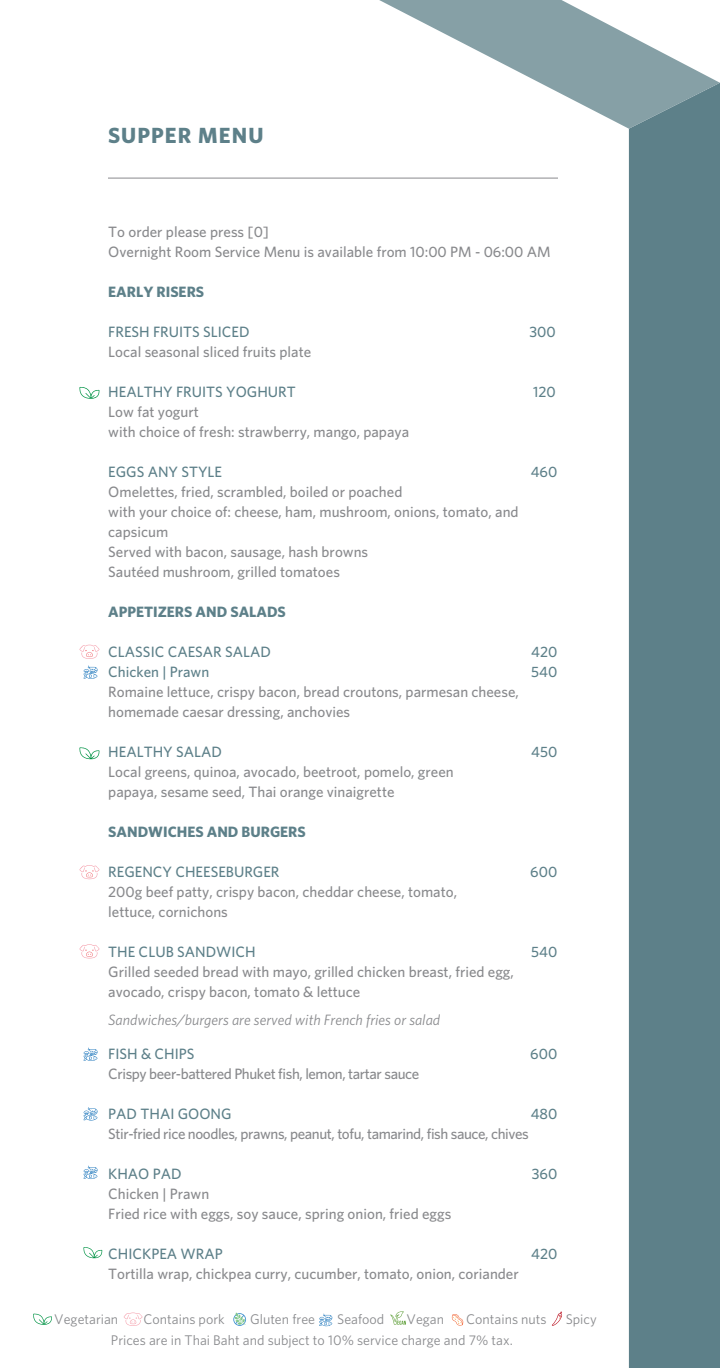
<style>
.page{position:relative;width:720px;height:1368px;background:#fff}
.page>*{position:absolute;margin:0;border:0;box-sizing:border-box;transform-origin:0 0}
.t1{font:700 22px "Whitney";letter-spacing:.05em;color:#5d8089}
.t2{font:500 15px/20px "Whitney";color:#898a8d}
.t3{font:500 15px "Whitney";color:#5d8089}
.t4{font:500 15px "Whitney";letter-spacing:-.03em;color:#898a8d}
.t5{font:700 15px "Whitney";color:#5d8089}
.t6{font:italic 15px "Whitney";color:#898a8d}
.t7{font:14px "Whitney";color:#898a8d}
</style>
<div class="page">
<svg style="left:124px;top:1313px;width:19px;height:13px"></svg>
<svg style="left:552px;top:1311px;width:10px;height:15px"></svg>
<svg style="left:452px;top:1314px;width:11px;height:12px"></svg>
<svg style="left:319px;top:1314px;width:13px;height:12px"></svg>
<svg style="left:233px;top:1313px;width:13px;height:13px"></svg>
<svg style="left:33px;top:1313px;width:19px;height:12px"></svg>
<svg style="left:390px;top:1311px;width:16px;height:14px"></svg>
<hr style="left:108px;top:178px;width:450px;height:1px;background:#898a8d">
<div style="left:629px;top:129px;width:91px;height:1239px;background:#5d8089"></div>
<svg style="left:379px;top:0;width:341px;height:129px"></svg>
<svg style="left:83px;top:1247px;width:20px;height:11px"></svg>
<svg style="left:84px;top:666px;width:14px;height:13px"></svg>
<svg style="left:84px;top:1048px;width:14px;height:13px"></svg>
<svg style="left:84px;top:1107px;width:14px;height:14px"></svg>
<svg style="left:84px;top:1166px;width:14px;height:13px"></svg>
<svg style="left:79px;top:645px;width:20px;height:14px"></svg>
<svg style="left:79px;top:865px;width:20px;height:14px"></svg>
<svg style="left:79px;top:944px;width:20px;height:14px"></svg>
<svg style="left:79px;top:387px;width:21px;height:12px"></svg>
<svg style="left:79px;top:747px;width:21px;height:12px"></svg>
<h1 class="t1" style="left:108px;top:122px;width:157px">SUPPER MENU</h1>
<p class="t2" style="left:108px;top:222px;width:444px">To order please press [0]<br>Overnight Room Service Menu is available from 10:00 PM - 06:00 AM</p>
<p class="t5" style="left:108px;top:283px;width:97px">EARLY RISERS</p>
<p class="t3" style="left:108px;top:323px;width:143px">FRESH FRUITS SLICED</p>
<p class="t3" style="left:529px;top:323px;width:28px">300</p>
<p class="t2" style="left:108px;top:342px;width:204px">Local seasonal sliced fruits plate</p>
<p class="t3" style="left:108px;top:383px;width:189px">HEALTHY FRUITS YOGHURT</p>
<p class="t3" style="left:533px;top:383px;width:24px">120</p>
<p class="t2" style="left:108px;top:402px;width:302px">Low fat yogurt<br>with choice of fresh: strawberry, mango, papaya</p>
<p class="t3" style="left:108px;top:463px;width:115px">EGGS ANY STYLE</p>
<p class="t3" style="left:531px;top:463px;width:28px">460</p>
<p class="t2" style="left:108px;top:482px;width:412px">Omelettes, fried, scrambled, boiled or poached<br>with your choice of: cheese, ham, mushroom, onions, tomato, and capsicum<br>Served with bacon, sausage, hash browns<br>Sautéed mushroom, grilled tomatoes</p>
<p class="t5" style="left:108px;top:603px;width:179px">APPETIZERS AND SALADS</p>
<p class="t3" style="left:108px;top:643px;width:164px">CLASSIC CAESAR SALAD</p>
<p class="t3" style="left:531px;top:643px;width:28px">420</p>
<p class="t3" style="left:108px;top:663px;width:103px">Chicken | Prawn</p>
<p class="t3" style="left:531px;top:663px;width:28px">540</p>
<p class="t2" style="left:108px;top:682px;width:412px">Romaine lettuce, crispy bacon, bread croutons, parmesan cheese, homemade caesar dressing, anchovies</p>
<p class="t3" style="left:108px;top:743px;width:115px">HEALTHY SALAD</p>
<p class="t3" style="left:531px;top:743px;width:28px">450</p>
<p class="t2" style="left:108px;top:762px;width:347px">Local greens, quinoa, avocado, beetroot, pomelo, green papaya, sesame seed, Thai orange vinaigrette</p>
<p class="t5" style="left:108px;top:823px;width:199px">SANDWICHES AND BURGERS</p>
<p class="t3" style="left:108px;top:863px;width:173px">REGENCY CHEESEBURGER</p>
<p class="t3" style="left:530px;top:863px;width:29px">600</p>
<p class="t2" style="left:108px;top:882px;width:350px">200g beef patty, crispy bacon, cheddar cheese, tomato, lettuce, cornichons</p>
<p class="t3" style="left:108px;top:943px;width:149px">THE CLUB SANDWICH</p>
<p class="t3" style="left:531px;top:943px;width:28px">540</p>
<p class="t2" style="left:108px;top:962px;width:407px">Grilled seeded bread with mayo, grilled chicken breast, fried egg, avocado, crispy bacon, tomato &amp; lettuce</p>
<p class="t6" style="left:108px;top:1011px;width:333px">Sandwiches/burgers are served with French fries or salad</p>
<p class="t3" style="left:108px;top:1045px;width:88px">FISH &amp; CHIPS</p>
<p class="t3" style="left:530px;top:1045px;width:29px">600</p>
<p class="t4" style="left:108px;top:1065px;width:313px">Crispy beer-battered Phuket fish, lemon, tartar sauce</p>
<p class="t3" style="left:108px;top:1105px;width:125px">PAD THAI GOONG</p>
<p class="t3" style="left:531px;top:1105px;width:28px">480</p>
<p class="t4" style="left:108px;top:1125px;width:422px">Stir-fried rice noodles, prawns, peanut, tofu, tamarind, fish sauce, chives</p>
<p class="t3" style="left:108px;top:1165px;width:75px">KHAO PAD</p>
<p class="t3" style="left:532px;top:1165px;width:27px">360</p>
<p class="t2" style="left:108px;top:1184px;width:345px">Chicken | Prawn<br>Fried rice with eggs, soy sauce, spring onion, fried eggs</p>
<p class="t3" style="left:108px;top:1245px;width:116px">CHICKPEA WRAP</p>
<p class="t3" style="left:531px;top:1245px;width:28px">420</p>
<p class="t2" style="left:108px;top:1264px;width:412px">Tortilla wrap, chickpea curry, cucumber, tomato, onion, coriander</p>
<p class="t7" style="left:54px;top:1311px;width:66px">Vegetarian</p>
<p class="t7" style="left:144px;top:1311px;width:83px">Contains pork</p>
<p class="t7" style="left:250px;top:1311px;width:67px">Gluten free</p>
<p class="t7" style="left:337px;top:1311px;width:49px">Seafood</p>
<p class="t7" style="left:407px;top:1311px;width:39px">Vegan</p>
<p class="t7" style="left:466px;top:1311px;width:82px">Contains nuts</p>
<p class="t7" style="left:566px;top:1311px;width:33px">Spicy</p>
<p class="t7" style="left:111px;top:1332px;width:403px">Prices are in Thai Baht and subject to 10% service charge and 7% tax.</p>
</div>
